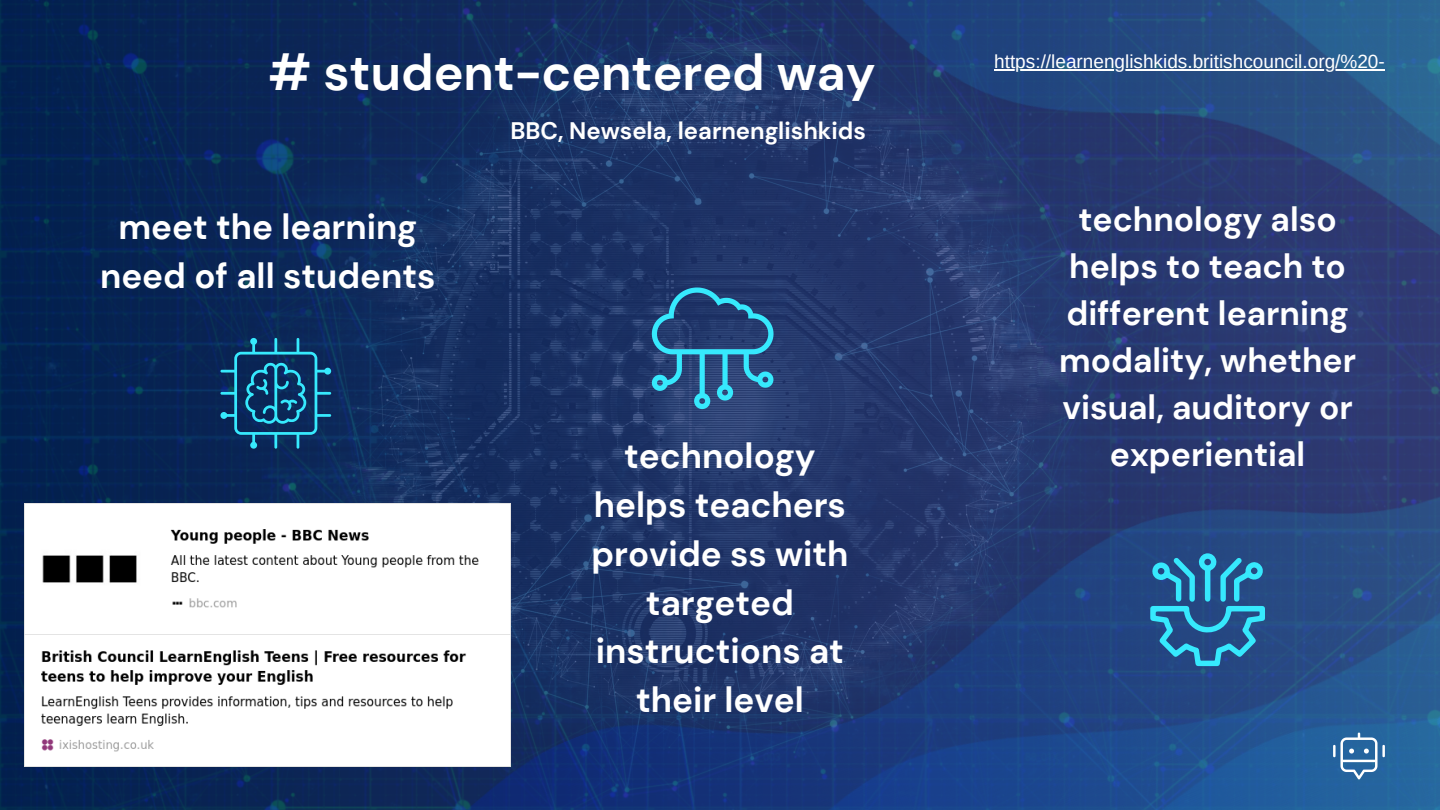
<style>
.page{position:relative;width:1440px;height:810px;background:#fff}
.page>*{position:absolute;margin:0;border:0;box-sizing:border-box;transform-origin:0 0}
.t1{font:700 50px "DM Sans";color:#fff}
.t2{font:700 35px/48.8px "DM Sans";color:#fff;text-align:center}
.t3{font:700 33.7px/46.9px "DM Sans";color:#fff;text-align:center}
.t4{font:700 23.9px "DM Sans";color:#fff}
.t5{font:19px "Arimo";color:#fff}
</style>
<div class="page">
<img style="left:0;top:0;width:406px;height:810px">
<img style="left:406px;top:420px;width:1034px;height:390px">
<img style="left:268px;top:0;width:1172px;height:420px">
<svg style="left:1333px;top:733px;width:52px;height:46px"></svg>
<svg style="left:220px;top:338px;width:111px;height:111px;background:#124d78"></svg>
<svg style="left:652px;top:287px;width:122px;height:122px;background:#2a5f8c"></svg>
<svg style="left:1150px;top:553px;width:115px;height:113px;background:#2974a4"></svg>
<hr style="left:994px;top:69px;width:391px;height:2px;background:#fff">
<img style="left:25px;top:504px;width:486px;height:262px">
<p class="t1" style="left:269px;top:41px;width:609px"># student-centered way</p>
<p class="t2" style="left:100px;top:203px;width:337px">meet the learning need of all students</p>
<p class="t4" style="left:510px;top:115px;width:357px">BBC, Newsela, learnenglishkids</p>
<h3 class="t2" style="left:591px;top:432px;width:259px">technology helps teachers provide ss with targeted instructions at their level</h3>
<h1 class="t5" style="left:994px;top:51px;width:392px">https://learnenglishkids.britishcouncil.org/%20-</h1>
<p class="t3" style="left:1059px;top:196px;width:298px">technology also helps to teach to different learning modality, whether visual, auditory or experiential</p>
</div>
